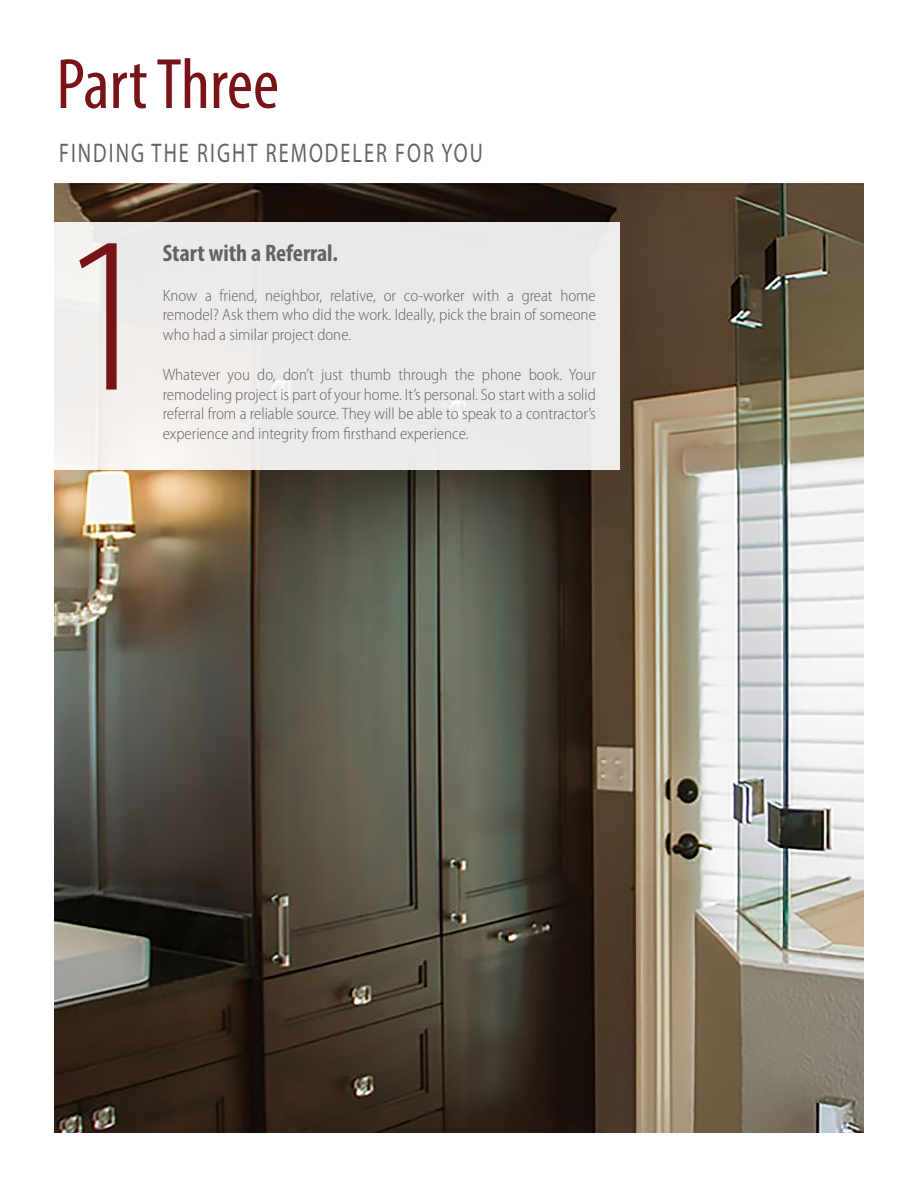
<style>
.page{position:relative;width:918px;height:1188px;background:#fff}
.page>*{position:absolute;margin:0;border:0;box-sizing:border-box;transform-origin:0 0}
.t1{font:300 semi-condensed 225px "Myriad Pro";color:#781418}
.t2{font:condensed 72px "Myriad Pro";color:#781418}
.t3{font:27px "Myriad Pro";letter-spacing:.1em;color:#636366;scale:.75 1}
.t4{font:700 condensed 24px "Myriad Pro";color:#636366}
.t5{font:300 semi-condensed 16.5px/19.8px "Myriad Pro";color:#636366;text-align:justify}
</style>
<div class="page">
<img style="left:54px;top:184px;width:810px;height:949px">
<div style="left:54px;top:222px;width:566px;height:248px;background:#ebeae9"></div>
<p class="t2" style="left:56px;top:41px;width:224px">Part Three</p>
<p class="t3" style="left:59px;top:136px;width:566px">FINDING THE RIGHT REMODELER FOR YOU</p>
<p class="t1" style="left:56px;top:180px;width:103px">1</p>
<p class="t4" style="left:163px;top:238px;width:177px">Start with a Referral.</p>
<p class="t5" style="left:163px;top:285px;width:435px">Know a friend, neighbor, relative, or co-worker with a great home remodel? Ask them who did the work. Ideally, pick the brain of someone who had a similar project done.</p>
<p class="t5" style="left:163px;top:364px;width:435px">Whatever you do, don’t just thumb through the phone book. Your remodeling project is part of your home. It’s personal. So start with a solid referral from a reliable source. They will be able to speak to a contractor’s experience and integrity from firsthand experience.</p>
</div>
